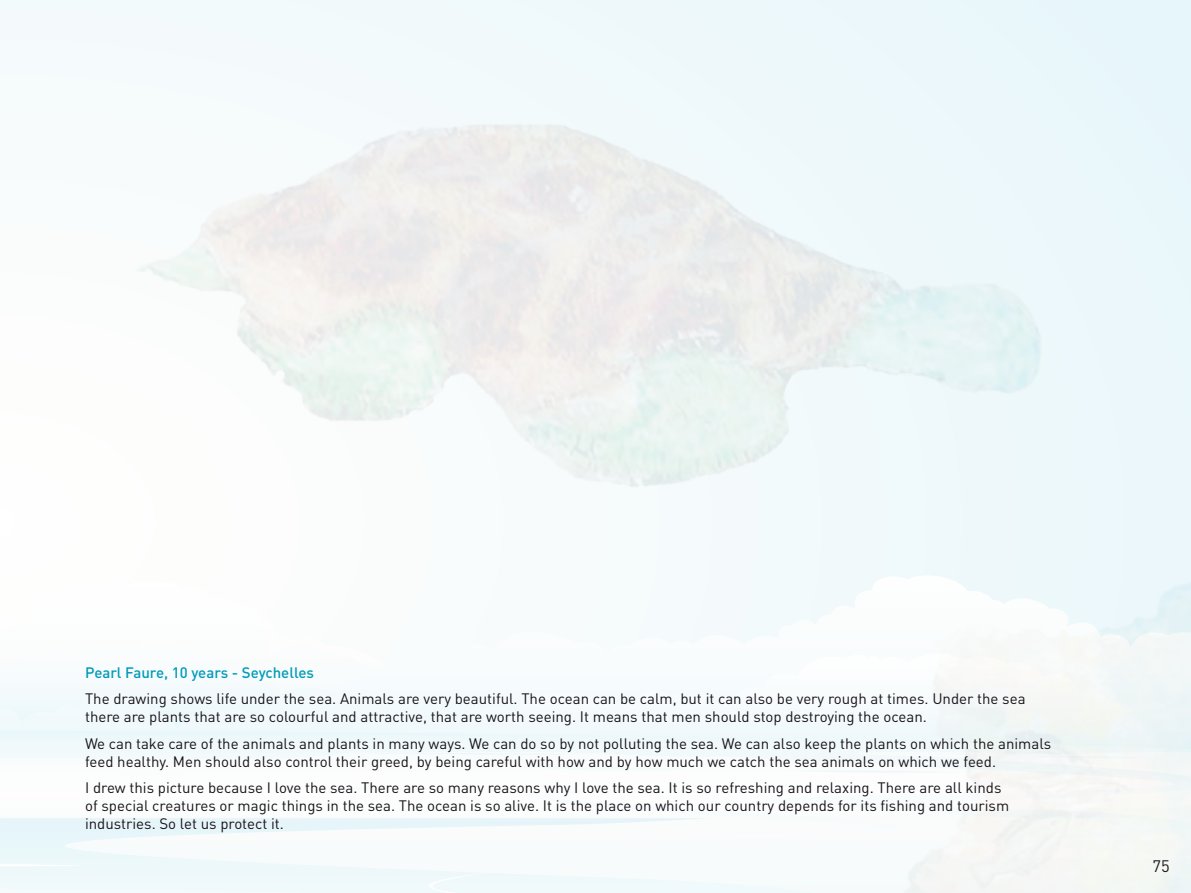
<style>
.page{position:relative;width:1191px;height:893px;background:#f3fafb}
.page>*{position:absolute;margin:0;border:0;box-sizing:border-box;transform-origin:0 0}
.t1{font:16.5px "DIN";color:#181419}
.t2{font:15px/18px "DIN";color:#181419}
.t3{font:500 15px "DIN";color:#009bb9}
</style>
<div class="page">
<svg style="left:0;top:824px;width:504px;height:18px"></svg>
<svg style="left:0;top:865px;width:65px;height:1px"></svg>
<svg style="left:429px;top:878px;width:22px;height:15px"></svg>
<svg style="left:0;top:573px;width:947px;height:71px"></svg>
<svg style="left:806px;top:655px;width:83px;height:12px"></svg>
<svg style="left:0;top:788px;width:889px;height:36px"></svg>
<img style="left:889px;top:579px;width:302px;height:314px">
<img style="left:126px;top:125px;width:915px;height:368px">
<p class="t3" style="left:85px;top:663px;width:230px">Pearl Faure, 10 years - Seychelles</p>
<p class="t2" style="left:85px;top:689px;width:942px">The drawing shows life under the sea. Animals are very beautiful. The ocean can be calm, but it can also be very rough at times. Under the sea there are plants that are so colourful and attractive, that are worth seeing. It means that men should stop destroying the ocean.</p>
<p class="t2" style="left:85px;top:734px;width:967px">We can take care of the animals and plants in many ways. We can do so by not polluting the sea. We can also keep the plants on which the animals feed healthy. Men should also control their greed, by being careful with how and by how much we catch the sea animals on which we feed.</p>
<p class="t2" style="left:85px;top:778px;width:925px">I drew this picture because I love the sea. There are so many reasons why I love the sea. It is so refreshing and relaxing. There are all kinds of special creatures or magic things in the sea. The ocean is so alive. It is the place on which our country depends for its fishing and tourism industries. So let us protect it.</p>
<p class="t1" style="left:1152px;top:855px;width:19px">75</p>
</div>
